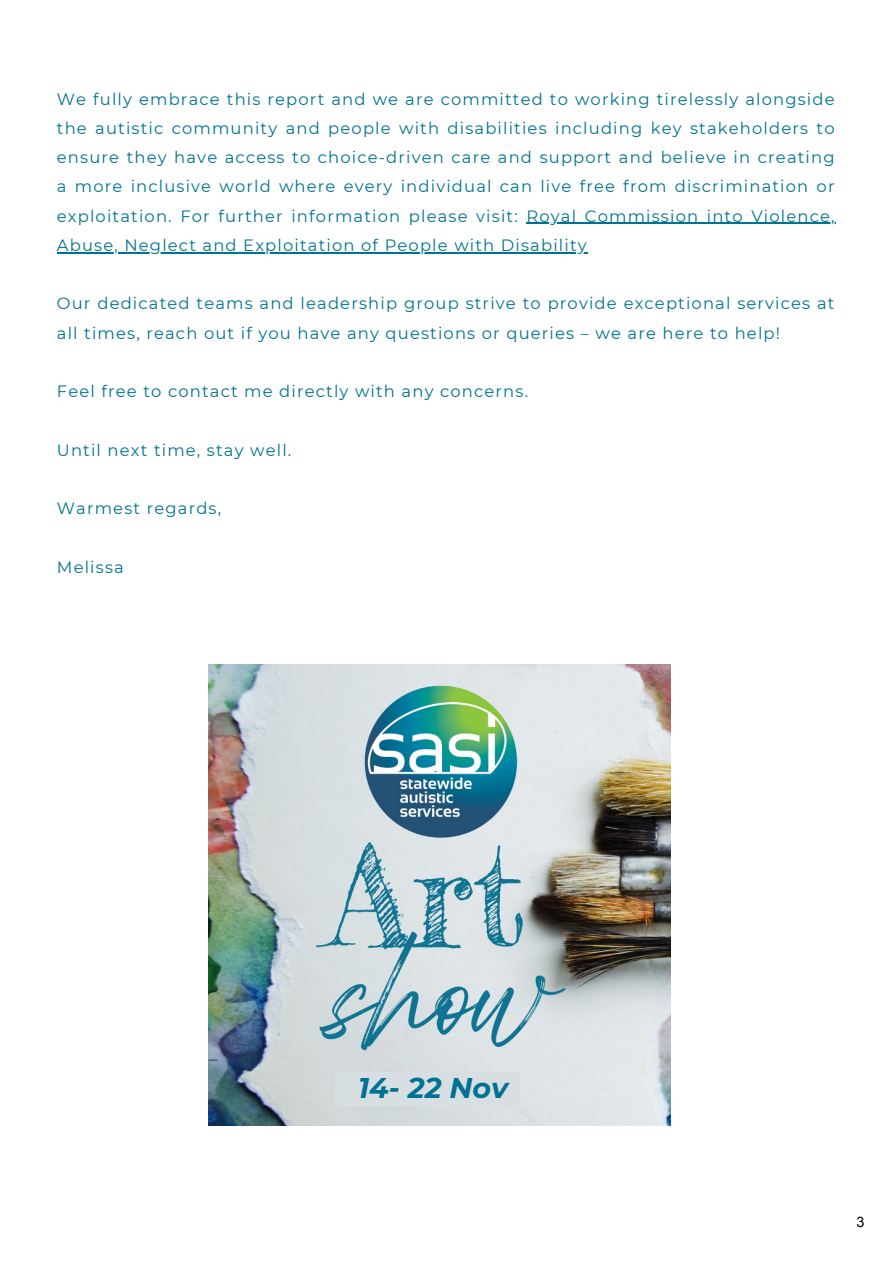
<style>
.page{position:relative;width:893px;height:1264px;background:#fff}
.page>*{position:absolute;margin:0;border:0;box-sizing:border-box;transform-origin:0 0}
.t1{font:italic 700 28.5px "Montserrat";color:#007292}
.t2{font:16.35px/29.2px "Montserrat";letter-spacing:.07em;color:#007292;text-align:justify}
.t3{font:14.4px "Arial";color:#000}
</style>
<div class="page">
<img style="left:209px;top:664px;width:461px;height:461px">
<div style="left:335px;top:1071px;width:184px;height:34px;background:#d7dfe2"></div>
<hr style="left:526px;top:223px;width:309px;height:1px;background:#007292">
<hr style="left:57px;top:252px;width:530px;height:1px;background:#007292">
<p class="t2" style="left:57px;top:84px;width:779px">We fully embrace this report and we are committed to working tirelessly alongside the autistic community and people with disabilities including key stakeholders to ensure they have access to choice-driven care and support and believe in creating a more inclusive world where every individual can live free from discrimination or exploitation. For further information please visit: Royal Commission into Violence, Abuse, Neglect and Exploitation of People with Disability</p>
<p class="t2" style="left:57px;top:289px;width:779px">Our dedicated teams and leadership group strive to provide exceptional services at all times, reach out if you have any questions or queries – we are here to help!</p>
<p class="t2" style="left:57px;top:376px;width:472px">Feel free to contact me directly with any concerns.</p>
<p class="t2" style="left:57px;top:435px;width:236px">Until next time, stay well.</p>
<p class="t2" style="left:57px;top:493px;width:166px">Warmest regards,</p>
<p class="t2" style="left:57px;top:552px;width:68px">Melissa</p>
<p class="t1" style="left:358px;top:1070px;width:152px">14- 22 Nov</p>
<p class="t3" style="left:856px;top:1213px;width:10px">3</p>
</div>
